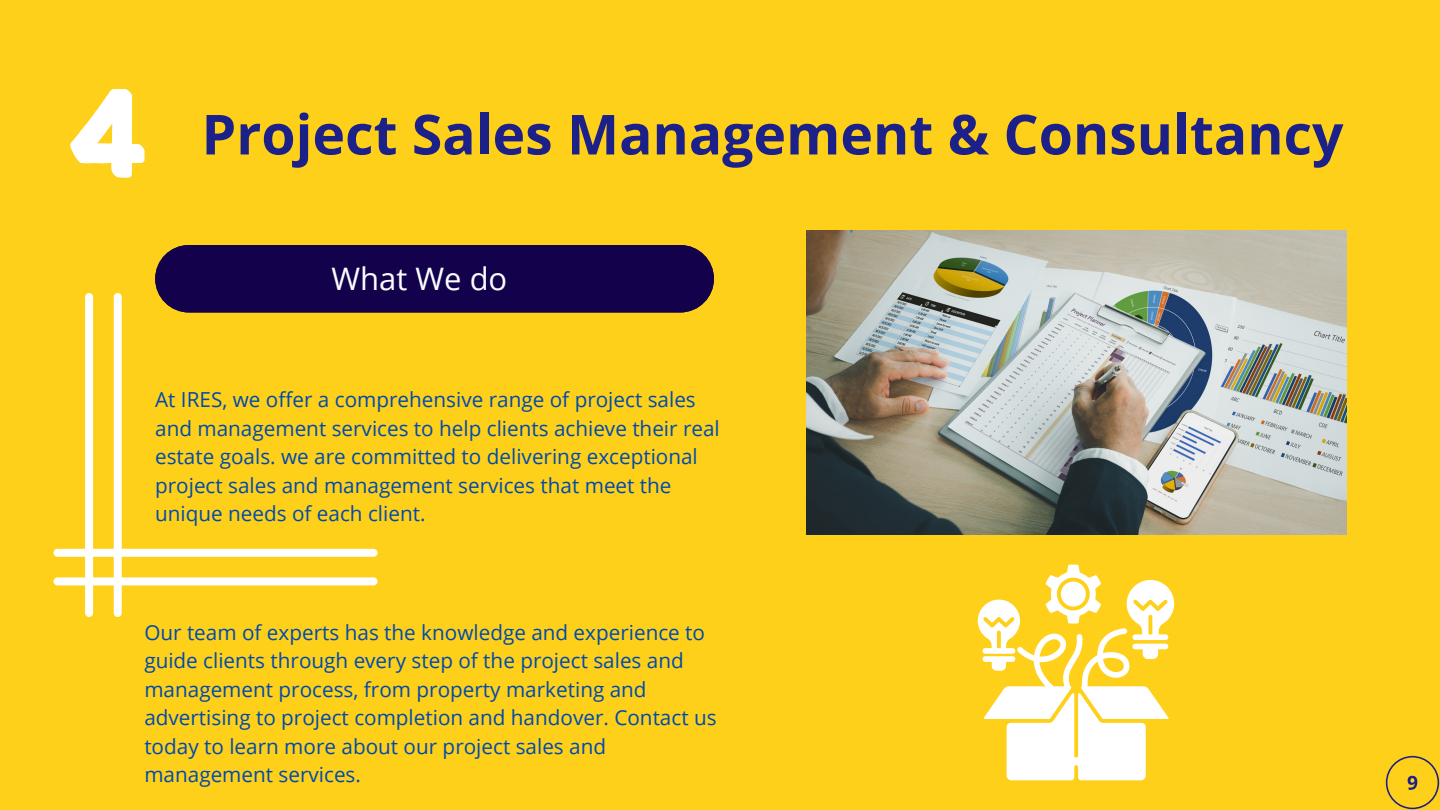
<style>
.page{position:relative;width:1440px;height:810px;background:#fed01a}
.page>*{position:absolute;margin:0;border:0;box-sizing:border-box;transform-origin:0 0}
.t1{font:700 55.3px "Open Sans";color:#1c2089}
.t2{font:31px "Open Sans";color:#fbfcff}
.t3{font:20.7px/28.5px "Open Sans";color:#004aad}
</style>
<div class="page">
<div style="left:155px;top:245px;width:559px;height:68px;background:#13024b"></div>
<svg style="left:70px;top:89px;width:74px;height:89px"></svg>
<img style="left:806px;top:231px;width:540px;height:304px">
<svg style="left:54px;top:293px;width:324px;height:324px"></svg>
<svg style="left:978px;top:564px;width:196px;height:216px"></svg>
<div style="left:1132px;top:634px;width:36px;height:6px;background:#fff;border-radius:3px"></div>
<div style="left:1132px;top:644px;width:36px;height:5px;background:#fff;border-radius:3px"></div>
<div style="left:982px;top:648px;width:33px;height:6px;background:#fff;border-radius:3px"></div>
<div style="left:982px;top:656px;width:33px;height:6px;background:#fff;border-radius:3px"></div>
<svg style="left:1386px;top:756px;width:53px;height:53px"></svg>
<h1 class="t1" style="left:202px;top:95px;width:1143px">Project Sales Management &amp; Consultancy</h1>
<h2 class="t2" style="left:332px;top:256px;width:177px">What We do</h2>
<p class="t3" style="left:155px;top:385px;width:566px">At IRES, we offer a comprehensive range of project sales and management services to help clients achieve their real estate goals. we are committed to delivering exceptional project sales and management services that meet the unique needs of each client.</p>
<p class="t3" style="left:144px;top:618px;width:574px">Our team of experts has the knowledge and experience to guide clients through every step of the project sales and management process, from property marketing and advertising to project completion and handover. Contact us today to learn more about our project sales and management services.</p>
</div>
